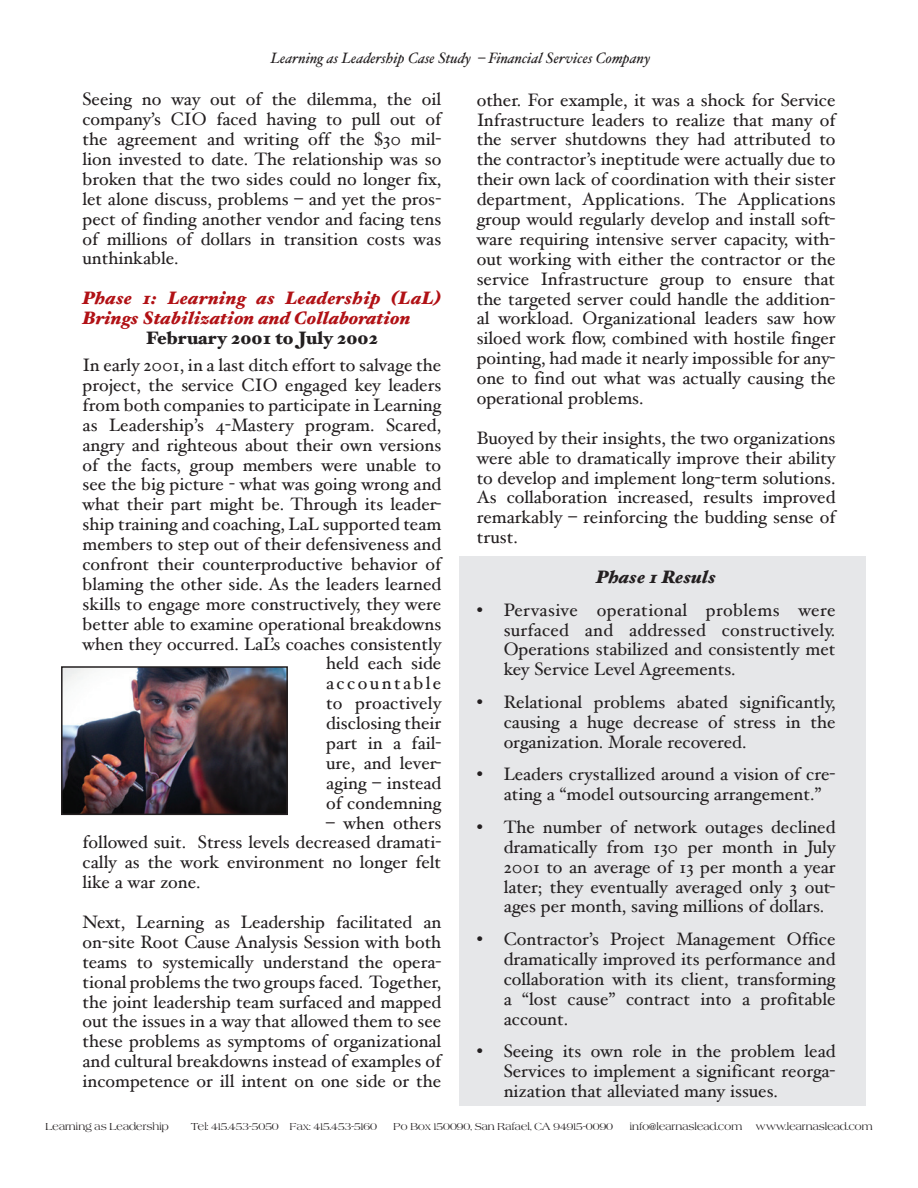
<style>
.page{position:relative;width:918px;height:1188px;background:#fff}
.page>*{position:absolute;margin:0;border:0;box-sizing:border-box;transform-origin:0 0}
.t1{font:18px/20px "Hoefler Text";color:#231f20;text-align:justify}
.t2{font:italic 900 18px/20px "Hoefler Text";color:#b11115}
.t3{font:900 18px "Hoefler Text";color:#231f20}
.t4{font:italic 900 18px "Hoefler Text";color:#231f20}
.t5{font:italic 15px "Hoefler Text";color:#231f20}
.t6{font:9.15px "Americana Font";color:#231f20}
</style>
<div class="page">
<div style="left:459px;top:556px;width:407px;height:549px;background:#e6e7e9"></div>
<img style="left:64px;top:669px;width:221px;height:143px">
<div style="left:61px;top:666px;width:227px;height:149px;border:2px solid #231f20"></div>
<p class="t5" style="left:271px;top:49px;width:381px">Learning as Leadership Case Study – Financial Services Company</p>
<p class="t1" style="left:82px;top:89px;width:360px">Seeing no way out of the dilemma, the oil company’s CIO faced having to pull out of the agreement and writing off the $30 mil&shy;lion invested to date. The relationship was so broken that the two sides could no longer fix, let alone discuss, problems – and yet the pros&shy;pect of finding another vendor and facing tens of millions of dollars in transition costs was unthinkable.</p>
<p class="t2" style="left:82px;top:288px;width:360px">Phase 1: Learning as Leadership (LaL)<br>Brings Stabilization and Collaboration</p>
<p class="t3" style="left:146px;top:327px;width:234px">February 2001 to July 2002</p>
<p class="t1" style="left:82px;top:355px;width:360px;text-align:right">In early 2001, in a last ditch effort to salvage the project, the service CIO engaged key leaders from both companies to participate in Learning as Leadership’s 4-Mastery program. Scared, angry and righteous about their own versions of the facts, group members were unable to see the big picture - what was going wrong and what their part might be. Through its leader&shy;ship training and coaching, LaL supported team members to step out of their defensiveness and confront their counterproductive behavior of blaming the other side. As the leaders learned skills to engage more constructively, they were better able to examine operational breakdowns when they occurred. LaL’s coaches consistently held each side<br>accountable<br>to proactively<br>disclosing their<br>part in a fail-<br>ure, and lever-<br>aging – instead<br>of condemning</p>
<p class="t1" style="left:82px;top:812px;width:360px;text-indent:244px">– when others followed suit. Stress levels decreased dramati&shy;cally as the work environment no longer felt like a war zone.</p>
<p class="t1" style="left:82px;top:912px;width:360px">Next, Learning as Leadership facilitated an on-site Root Cause Analysis Session with both teams to systemically understand the opera&shy;tional problems the two groups faced. Together, the joint leadership team surfaced and mapped out the issues in a way that allowed them to see these problems as symptoms of organizational and cultural breakdowns instead of examples of incompetence or ill intent on one side or the</p>
<p class="t1" style="left:477px;top:89px;width:361px">other. For example, it was a shock for Service Infrastructure leaders to realize that many of the server shutdowns they had attributed to the contractor’s ineptitude were actually due to their own lack of coordination with their sister department, Applications. The Applications group would regularly develop and install soft&shy;ware requiring intensive server capacity, with&shy;out working with either the contractor or the service Infrastructure group to ensure that the targeted server could handle the addition&shy;al workload. Organizational leaders saw how siloed work flow, combined with hostile finger pointing, had made it nearly impossible for any&shy;one to find out what was actually causing the operational problems.</p>
<p class="t1" style="left:477px;top:428px;width:360px">Buoyed by their insights, the two organizations were able to dramatically improve their ability to develop and implement long-term solutions.<br>As collaboration increased, results improved remarkably – reinforcing the budding sense of trust.</p>
<p class="t4" style="left:596px;top:566px;width:121px">Phase 1 Resuls</p>
<p class="t1" style="left:504px;top:599px;width:333px;text-indent:-27px">• Pervasive operational problems were surfaced and addressed constructively.<br>Operations stabilized and consistently met key Service Level Agreements.</p>
<p class="t1" style="left:504px;top:692px;width:333px;text-indent:-27px">• Relational problems abated significantly, causing a huge decrease of stress in the organization. Morale recovered.</p>
<p class="t1" style="left:504px;top:764px;width:333px;text-indent:-27px">• Leaders crystallized around a vision of cre&shy;ating a “model outsourcing arrangement.”</p>
<p class="t1" style="left:504px;top:817px;width:333px;text-indent:-27px">• The number of network outages declined dramatically from 130 per month in July 2001 to an average of 13 per month a year later; they eventually averaged only 3 out&shy;ages per month, saving millions of dollars.</p>
<p class="t1" style="left:504px;top:929px;width:333px;text-indent:-27px">• Contractor’s Project Management Office dramatically improved its performance and collaboration with its client, transforming a “lost cause” contract into a profitable account.</p>
<p class="t1" style="left:504px;top:1041px;width:333px;text-indent:-27px">• Seeing its own role in the problem lead Services to implement a significant reorga&shy;nization that alleviated many issues.</p>
<p class="t6" style="left:45px;top:1120px;width:125px">Learning as Leadership</p>
<p class="t6" style="left:191px;top:1120px;width:188px">Tel: 415.453-5050 Fax: 415.453-5160</p>
<p class="t6" style="left:394px;top:1120px;width:221px">Po Box 150090, San Rafael, CA 94915-0090</p>
<p class="t6" style="left:630px;top:1120px;width:114px">info@learnaslead.com</p>
<p class="t6" style="left:756px;top:1120px;width:118px">www.learnaslead.com</p>
</div>
